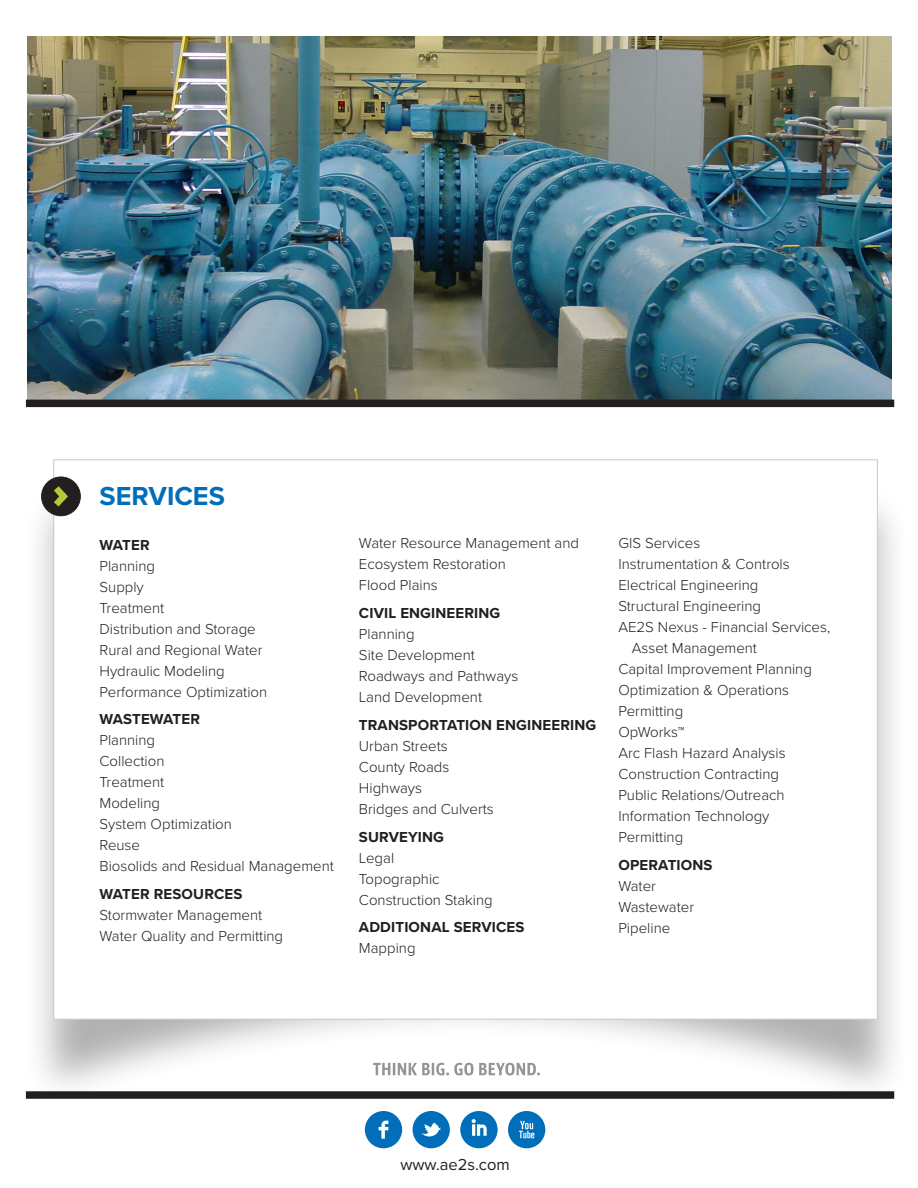
<style>
.page{position:relative;width:918px;height:1188px;background:#fff}
.page>*{position:absolute;margin:0;border:0;box-sizing:border-box;transform-origin:0 0}
.t1{font:700 27px "Proxima Nova";color:#006eb9}
.t2{font:16.5px "Proxima Nova";color:#231f20}
.t3{font:300 15px/21px "Proxima Nova";color:#231f20}
.t4{font:700 15px "Proxima Nova";letter-spacing:.01em;color:#231f20}
</style>
<div class="page">
<img style="left:28px;top:37px;width:864px;height:363px">
<div style="left:26px;top:400px;width:868px;height:7px;background:#231f20"></div>
<svg style="left:460px;top:1111px;width:38px;height:37px"></svg>
<svg style="left:365px;top:1111px;width:37px;height:37px"></svg>
<svg style="left:413px;top:1111px;width:37px;height:37px"></svg>
<svg style="left:508px;top:1111px;width:37px;height:37px"></svg>
<div style="left:23px;top:485px;width:887px;height:621px;background:#231f20;opacity:.35"></div>
<div style="left:54px;top:460px;width:824px;height:559px;background:#fff;border:1px solid #c7c8ca"></div>
<div style="left:42px;top:477px;width:38px;height:39px;background:#231f20;border-radius:50%"></div>
<div style="left:41px;top:477px;width:40px;height:39px;border:1px solid #231f20;border-radius:50%"></div>
<svg style="left:54px;top:486px;width:14px;height:21px"></svg>
<p class="t1" style="left:100px;top:476px;width:127px">SERVICES</p>
<p class="t4" style="left:100px;top:533px;width:52px">WATER</p>
<p class="t3" style="left:100px;top:554px;width:57px">Planning</p>
<p class="t3" style="left:100px;top:575px;width:46px">Supply</p>
<p class="t3" style="left:100px;top:596px;width:66px">Treatment</p>
<p class="t3" style="left:100px;top:617px;width:158px">Distribution and Storage</p>
<p class="t3" style="left:100px;top:638px;width:164px">Rural and Regional Water</p>
<p class="t3" style="left:100px;top:659px;width:127px">Hydraulic Modeling</p>
<p class="t3" style="left:100px;top:680px;width:169px">Performance Optimization</p>
<p class="t4" style="left:100px;top:708px;width:102px">WASTEWATER</p>
<p class="t3" style="left:100px;top:729px;width:57px">Planning</p>
<p class="t3" style="left:100px;top:750px;width:66px">Collection</p>
<p class="t3" style="left:100px;top:771px;width:66px">Treatment</p>
<p class="t3" style="left:100px;top:792px;width:62px">Modeling</p>
<p class="t3" style="left:100px;top:813px;width:134px">System Optimization</p>
<p class="t3" style="left:100px;top:834px;width:42px">Reuse</p>
<p class="t3" style="left:100px;top:855px;width:236px">Biosolids and Residual Management</p>
<p class="t4" style="left:100px;top:883px;width:144px">WATER RESOURCES</p>
<p class="t3" style="left:100px;top:904px;width:164px">Stormwater Management</p>
<p class="t3" style="left:100px;top:925px;width:185px">Water Quality and Permitting</p>
<p class="t3" style="left:359px;top:532px;width:222px">Water Resource Management and<br>Ecosystem Restoration</p>
<p class="t3" style="left:359px;top:574px;width:80px">Flood Plains</p>
<p class="t4" style="left:359px;top:602px;width:143px">CIVIL ENGINEERING</p>
<p class="t3" style="left:359px;top:623px;width:57px">Planning</p>
<p class="t3" style="left:359px;top:644px;width:117px">Site Development</p>
<p class="t3" style="left:359px;top:665px;width:161px">Roadways and Pathways</p>
<p class="t3" style="left:359px;top:686px;width:125px">Land Development</p>
<p class="t4" style="left:359px;top:714px;width:239px">TRANSPORTATION ENGINEERING</p>
<p class="t3" style="left:359px;top:734px;width:90px">Urban Streets</p>
<p class="t3" style="left:359px;top:755px;width:92px">County Roads</p>
<p class="t3" style="left:359px;top:776px;width:65px">Highways</p>
<p class="t3" style="left:359px;top:797px;width:136px">Bridges and Culverts</p>
<p class="t4" style="left:359px;top:825px;width:87px">SURVEYING</p>
<p class="t3" style="left:359px;top:846px;width:37px">Legal</p>
<p class="t3" style="left:359px;top:867px;width:82px">Topographic</p>
<p class="t3" style="left:359px;top:888px;width:135px">Construction Staking</p>
<p class="t4" style="left:359px;top:916px;width:167px">ADDITIONAL SERVICES</p>
<p class="t3" style="left:359px;top:937px;width:58px">Mapping</p>
<p class="t3" style="left:618px;top:532px;width:83px">GIS Services</p>
<p class="t3" style="left:618px;top:553px;width:173px">Instrumentation &amp; Controls</p>
<p class="t3" style="left:618px;top:574px;width:142px">Electrical Engineering</p>
<p class="t3" style="left:618px;top:595px;width:144px">Structural Engineering</p>
<p class="t3" style="left:632px;top:616px;width:200px;text-indent:-14px">AE2S Nexus - Financial Services,<br>Asset Management</p>
<p class="t3" style="left:618px;top:658px;width:195px">Capital Improvement Planning</p>
<p class="t3" style="left:618px;top:679px;width:172px">Optimization &amp; Operations</p>
<p class="t3" style="left:618px;top:700px;width:66px">Permitting</p>
<p class="t3" style="left:618px;top:721px;width:68px">OpWorks™</p>
<p class="t3" style="left:618px;top:742px;width:169px">Arc Flash Hazard Analysis</p>
<p class="t3" style="left:618px;top:763px;width:162px">Construction Contracting</p>
<p class="t3" style="left:618px;top:784px;width:168px">Public Relations/Outreach</p>
<p class="t3" style="left:618px;top:805px;width:153px">Information Technology</p>
<p class="t3" style="left:618px;top:826px;width:66px">Permitting</p>
<p class="t4" style="left:618px;top:854px;width:96px">OPERATIONS</p>
<p class="t3" style="left:618px;top:875px;width:39px">Water</p>
<p class="t3" style="left:618px;top:896px;width:77px">Wastewater</p>
<p class="t3" style="left:618px;top:917px;width:53px">Pipeline</p>
<p class="t2" style="left:400px;top:1152px;width:111px">www.ae2s.com</p>
</div>
